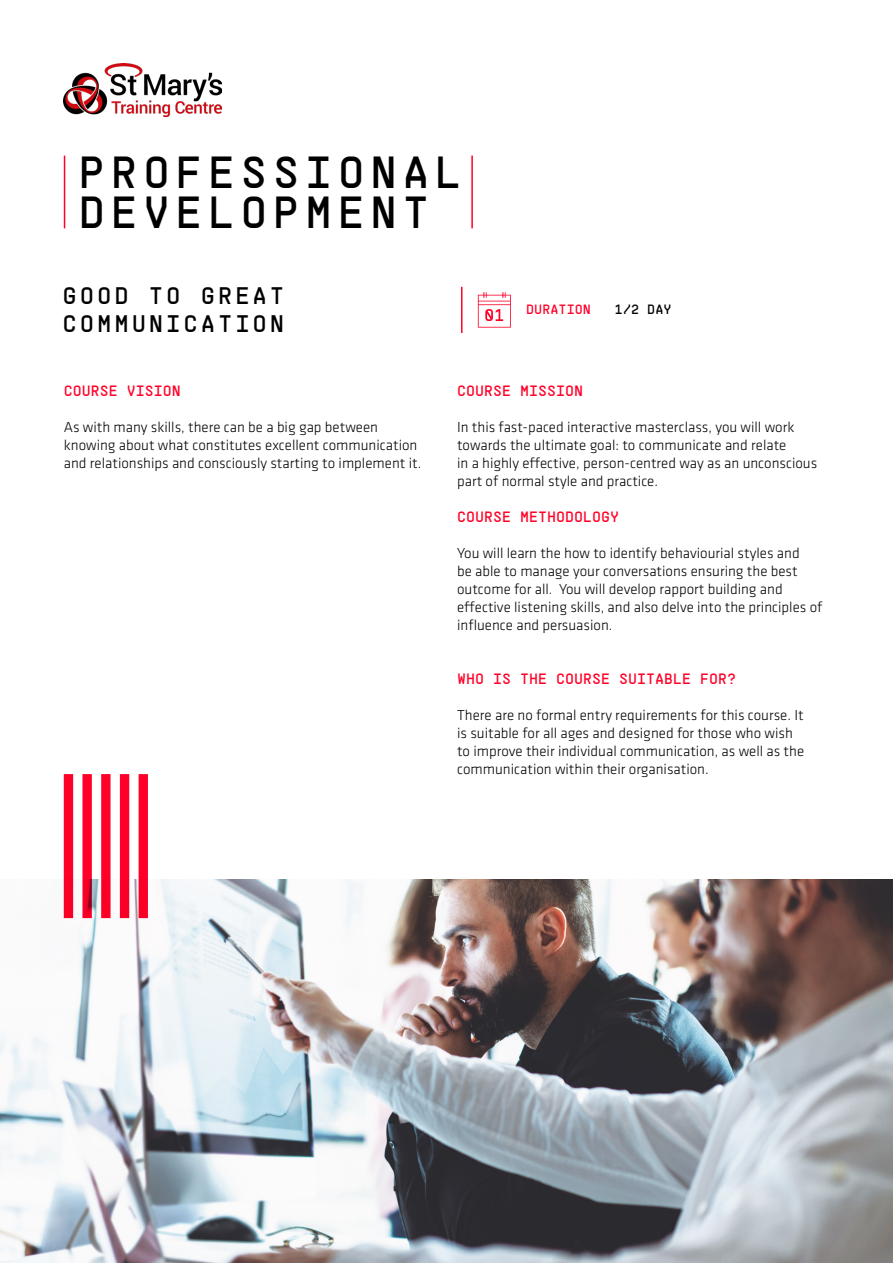
<style>
.page{position:relative;width:893px;height:1263px;background:#fff}
.page>*{position:absolute;margin:0;border:0;box-sizing:border-box;transform-origin:0 0}
.TITLE_1{font:45px "Supply";letter-spacing:.12em;color:#000}
.TITLE_2{font:24px/28.5px "Supply";letter-spacing:.12em;color:#000}
.BODY_TEXT{font:300 15px/18px "Klavika Basic";color:#000}
.Paragraph_Style_1{font:15px "Supply";color:#ff0028}
.t1{font:13.5px "Supply";color:#ff0028}
.t2{font:13.5px "Supply";color:#000}
</style>
<div class="page">
<img style="left:1px;top:879px;width:892px;height:384px">
<hr style="left:461px;top:287px;width:1px;height:46px;background:#ff0028">
<svg style="left:478px;top:292px;width:33px;height:36px"></svg>
<div style="left:139px;top:774px;width:9px;height:144px;background:#ff0028"></div>
<div style="left:120px;top:774px;width:9px;height:144px;background:#ff0028"></div>
<div style="left:101px;top:774px;width:10px;height:144px;background:#ff0028"></div>
<div style="left:82px;top:774px;width:10px;height:144px;background:#ff0028"></div>
<div style="left:64px;top:774px;width:9px;height:144px;background:#ff0028"></div>
<hr style="left:64px;top:156px;width:1px;height:72px;background:#ff0028">
<hr style="left:471px;top:156px;width:2px;height:72px;background:#ff0028">
<img style="left:64px;top:63px;width:157px;height:53px">
<p class="TITLE_1" style="left:78px;top:141px;width:385px">PROFESSIONAL</p>
<p class="TITLE_1" style="left:78px;top:181px;width:352px">DEVELOPMENT</p>
<p class="TITLE_2" style="left:63px;top:281px;width:223px">GOOD TO GREAT<br>COMMUNICATION</p>
<p class="t1" style="left:526px;top:300px;width:66px">DURATION</p>
<p class="t2" style="left:615px;top:300px;width:58px">1/2 DAY</p>
<p class="Paragraph_Style_1" style="left:64px;top:380px;width:118px">COURSE VISION</p>
<p class="BODY_TEXT" style="left:64px;top:418px;width:359px">As with many skills, there can be a big gap between knowing about what constitutes excellent communication and relationships and consciously starting to implement it.</p>
<p class="Paragraph_Style_1" style="left:457px;top:380px;width:127px">COURSE MISSION</p>
<p class="BODY_TEXT" style="left:457px;top:418px;width:362px">In this fast-paced interactive masterclass, you will work towards the ultimate goal: to communicate and relate<br>in a highly effective, person-centred way as an unconscious part of normal style and practice.</p>
<p class="Paragraph_Style_1" style="left:457px;top:506px;width:164px">COURSE METHODOLOGY</p>
<p class="BODY_TEXT" style="left:457px;top:544px;width:367px">You will learn the how to identify behaviourial styles and<br>be able to manage your conversations ensuring the best outcome for all. You will develop rapport building and effective listening skills, and also delve into the principles of influence and persuasion.</p>
<p class="Paragraph_Style_1" style="left:457px;top:668px;width:281px">WHO IS THE COURSE SUITABLE FOR?</p>
<p class="BODY_TEXT" style="left:457px;top:706px;width:349px">There are no formal entry requirements for this course. It is suitable for all ages and designed for those who wish to improve their individual communication, as well as the communication within their organisation.</p>
</div>
